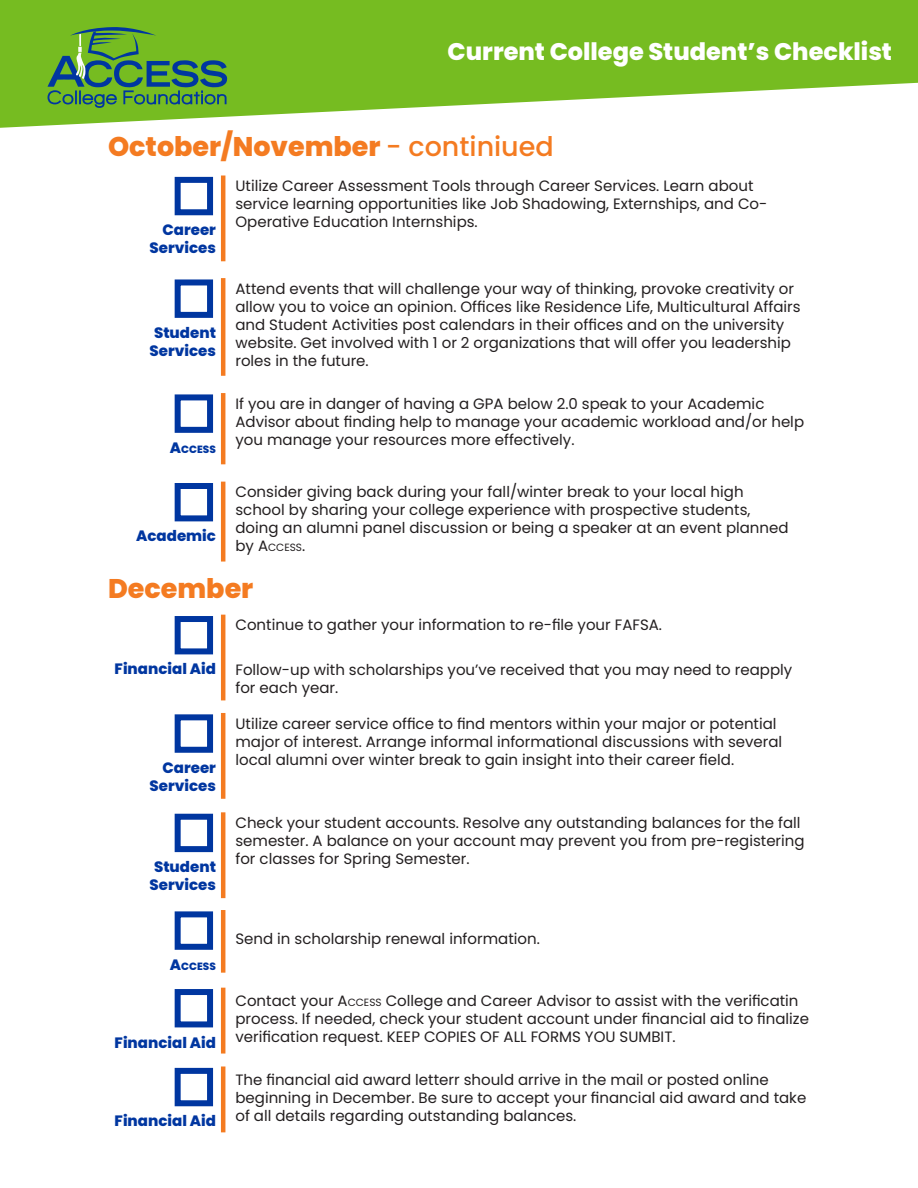
<style>
.page{position:relative;width:918px;height:1188px;background:#fff}
.page>*{position:absolute;margin:0;border:0;box-sizing:border-box;transform-origin:0 0}
.t1{font:800 27px "Poppins";color:#f47b21}
.t2{font:800 24px "Poppins";color:#fff}
.t3{font:15px/18px "Poppins";color:#231f20}
.t4{font:800 15px/18px "Poppins";color:#0036a0;text-align:right}
.t5{font:800 10.5px "Poppins";color:#0036a0}
.t6{font:10.5px "Poppins";color:#231f20}
.s1{font-weight:500}
.s2{font-size:15px}
.s3{font-style:inherit}
.s4{font-size:10.5px}
</style>
<div class="page">
<svg style="left:0;top:0;width:918px;height:128px;fill:#76bc21"></svg>
<svg style="left:48px;top:27px;width:179px;height:81px"></svg>
<hr style="left:221px;top:176px;width:4px;height:85px;background:#f47b21">
<hr style="left:221px;top:615px;width:4px;height:85px;background:#f47b21">
<hr style="left:221px;top:713px;width:4px;height:86px;background:#f47b21">
<hr style="left:221px;top:812px;width:4px;height:86px;background:#f47b21">
<hr style="left:221px;top:988px;width:4px;height:66px;background:#f47b21">
<hr style="left:221px;top:1066px;width:4px;height:66px;background:#f47b21">
<hr style="left:221px;top:910px;width:4px;height:63px;background:#f47b21">
<hr style="left:221px;top:278px;width:4px;height:98px;background:#f47b21">
<hr style="left:221px;top:482px;width:4px;height:80px;background:#f47b21">
<hr style="left:221px;top:393px;width:4px;height:71px;background:#f47b21">
<div style="left:175px;top:177px;width:38px;height:38px;border:6px solid #0036a0"></div>
<div style="left:175px;top:616px;width:38px;height:38px;border:6px solid #0036a0"></div>
<div style="left:175px;top:714px;width:38px;height:39px;border:6px solid #0036a0"></div>
<div style="left:175px;top:814px;width:38px;height:38px;border:6px solid #0036a0"></div>
<div style="left:175px;top:989px;width:38px;height:38px;border:6px solid #0036a0"></div>
<div style="left:175px;top:1068px;width:38px;height:38px;border:6px solid #0036a0"></div>
<div style="left:175px;top:911px;width:38px;height:39px;border:6px solid #0036a0"></div>
<div style="left:175px;top:279px;width:38px;height:39px;border:6px solid #0036a0"></div>
<div style="left:175px;top:483px;width:38px;height:38px;border:6px solid #0036a0"></div>
<div style="left:175px;top:394px;width:38px;height:39px;border:6px solid #0036a0"></div>
<p class="t2" style="left:448px;top:37px;width:446px">Current College Student’s Checklist</p>
<p class="t1" style="left:108px;top:131px;width:447px">October/November <span class="s1">- continiued</span></p>
<p class="t4" style="left:150px;top:221px;width:68px">Career<br>Services</p>
<p class="t4" style="left:150px;top:324px;width:68px;text-align:center">Student<br>Services</p>
<p class="t5" style="left:170px;top:443px;width:48px"><span class="s2">A</span>CCESS</p>
<p class="t4" style="left:136px;top:527px;width:81px">Academic</p>
<p class="t3" style="left:235px;top:177px;width:534px">Utilize Career Assessment Tools through Career Services. Learn about service learning opportunities like Job Shadowing, Externships, and Co-<br>Operative Education Internships.</p>
<p class="t3" style="left:235px;top:280px;width:567px">Attend events that will challenge your way of thinking, provoke creativity or allow you to voice an opinion. Offices like Residence Life, Multicultural Affairs and Student Activities post calendars in their offices and on the university website. Get involved with 1 or 2 organizations that will offer you leadership roles in the future.</p>
<p class="t3" style="left:235px;top:395px;width:570px">If you are in danger of having a GPA below 2.0 speak to your Academic<br>Advisor about finding help to manage your academic workload and/or help you manage your resources more effectively.</p>
<p class="t3" style="left:235px;top:483px;width:555px">Consider giving back during your fall/winter break to your local high school by sharing your college experience with prospective students, doing an alumni panel discussion or being a speaker at an event planned</p>
<p class="t6" style="left:235px;top:542px;width:71px"><span class="s2">by</span> <span class="s2">A</span>CCESS<span class="s2">.</span></p>
<p class="t1" style="left:108px;top:573px;width:147px">December</p>
<p class="t4" style="left:115px;top:660px;width:103px">Financial Aid</p>
<p class="t4" style="left:150px;top:759px;width:68px">Career<br>Services</p>
<p class="t4" style="left:150px;top:858px;width:68px;text-align:center">Student<br>Services</p>
<p class="t5" style="left:170px;top:960px;width:48px"><span class="s2">A</span>CCESS</p>
<p class="t4" style="left:115px;top:1033px;width:103px">Financial Aid</p>
<p class="t4" style="left:115px;top:1112px;width:103px">Financial Aid</p>
<p class="t3" style="left:235px;top:616px;width:428px">Continue to gather your information to re-file your FAFSA.</p>
<p class="t3" style="left:235px;top:661px;width:558px">Follow-up with scholarships you’ve received that you may need to reapply for each year.</p>
<p class="t3" style="left:235px;top:715px;width:548px">Utilize career service office to find mentors within your major or potential major of interest. Arrange informal informational discussions with several local alumni over winter break to gain insight into their career field.</p>
<p class="t3" style="left:235px;top:814px;width:571px">Check your student accounts. Resolve any outstanding balances for the fall semester. A balance on your account may prevent you from pre-registering for classes for Spring Semester.</p>
<p class="t3" style="left:235px;top:930px;width:306px">Send in scholarship renewal information.</p>
<p class="t3" style="left:235px;top:992px;width:575px">Contact your <span class="s3">A</span><span class="s4">CCESS</span> College and Career Advisor to assist with the verificatin process. If needed, check your student account under financial aid to finalize verification request. KEEP COPIES OF ALL FORMS YOU SUMBIT.</p>
<p class="t3" style="left:235px;top:1071px;width:572px">The financial aid award letterr should arrive in the mail or posted online beginning in December. Be sure to accept your financial aid award and take of all details regarding outstanding balances.</p>
</div>
